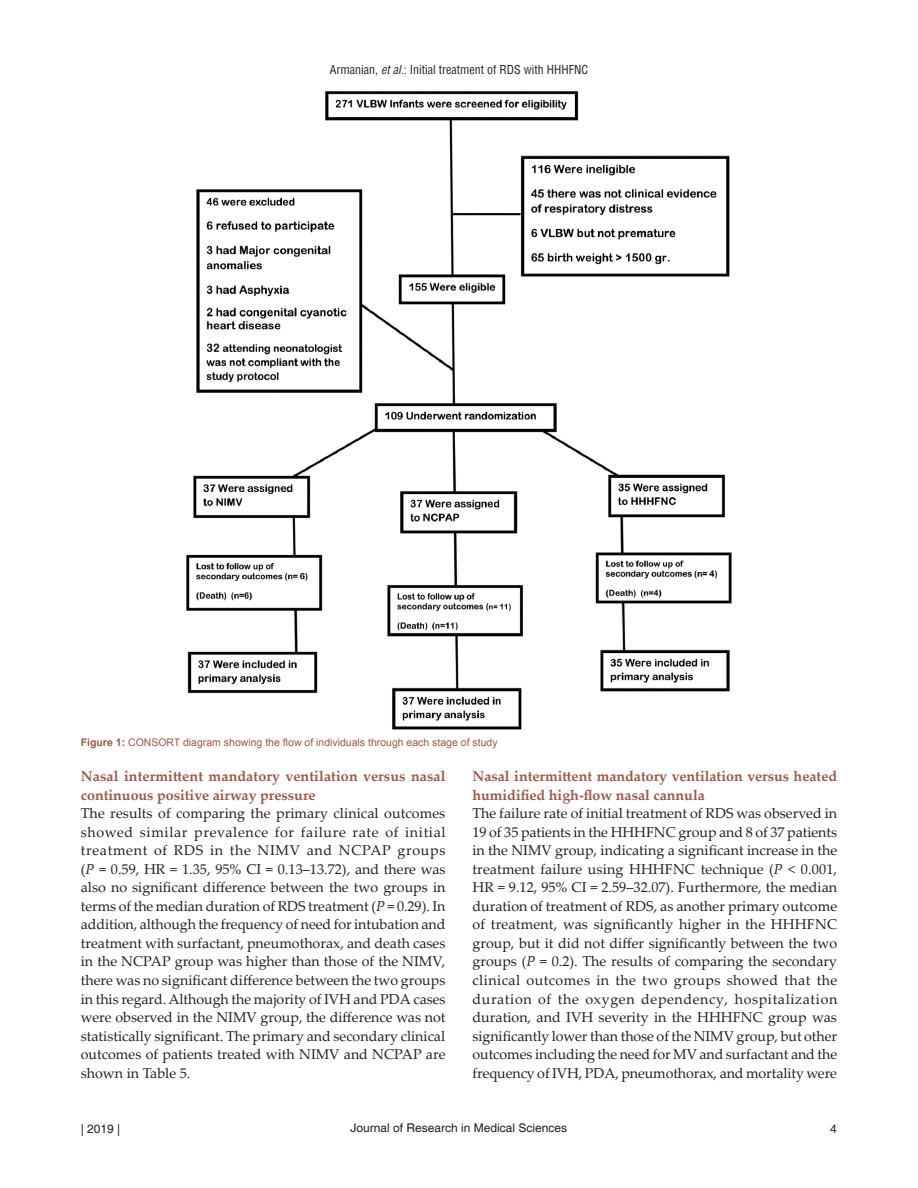
<style>
.page{position:relative;width:918px;height:1188px;background:#fff}
.page>*{position:absolute;margin:0;border:0;box-sizing:border-box;transform-origin:0 0}
.TX{font:14.25px/18.5px "Palatino Linotype";letter-spacing:-.005em;color:#231f20;text-align:justify}
.t1{font:700 14.25px/18.6px "Palatino Linotype";color:#a25641}
.t2{font:condensed 12px "Helvetica";color:#231f20}
.t3{font:12px "Helvetica";color:#231f20}
.FGC{font:10.5px "Arial";color:#a25641}
.s1{font-style:italic}
.s2{font-weight:700}
</style>
<div class="page">
<img style="left:187px;top:92px;width:544px;height:637px">
<p class="t2" style="left:330px;top:62px;width:260px">Armanian, <span class="s1">et al</span>.: Initial treatment of RDS with HHHFNC</p>
<p class="FGC" style="left:81px;top:735px;width:418px"><span class="s2">Figure 1:</span> CONSORT diagram showing the flow of individuals through each stage of study</p>
<h2 class="t1" style="left:81px;top:767px;width:366px">Nasal intermittent mandatory ventilation versus nasal continuous positive airway pressure</h2>
<p class="TX" style="left:81px;top:804px;width:366px">The results of comparing the primary clinical outcomes showed similar prevalence for failure rate of initial treatment of RDS in the NIMV and NCPAP groups (<span class="s1">P</span> = 0.59, HR = 1.35, 95% CI = 0.13–13.72), and there was also no significant difference between the two groups in terms of the median duration of RDS treatment (<span class="s1">P</span> = 0.29). In addition, although the frequency of need for intubation and treatment with surfactant, pneumothorax, and death cases in the NCPAP group was higher than those of the NIMV, there was no significant difference between the two groups in this regard. Although the majority of IVH and PDA cases were observed in the NIMV group, the difference was not statistically significant. The primary and secondary clinical outcomes of patients treated with NIMV and NCPAP are shown in Table 5.</p>
<h2 class="t1" style="left:472px;top:767px;width:366px">Nasal intermittent mandatory ventilation versus heated humidified high‑flow nasal cannula</h2>
<p class="TX" style="left:472px;top:804px;width:366px">The failure rate of initial treatment of RDS was observed in 19 of 35 patients in the HHHFNC group and 8 of 37 patients in the NIMV group, indicating a significant increase in the treatment failure using HHHFNC technique (<span class="s1">P</span> &lt; 0.001, HR = 9.12, 95% CI = 2.59–32.07). Furthermore, the median duration of treatment of RDS, as another primary outcome of treatment, was significantly higher in the HHHFNC group, but it did not differ significantly between the two groups (<span class="s1">P</span> = 0.2). The results of comparing the secondary clinical outcomes in the two groups showed that the duration of the oxygen dependency, hospitalization duration, and IVH severity in the HHHFNC group was significantly lower than those of the NIMV group, but other outcomes including the need for MV and surfactant and the frequency of IVH, PDA, pneumothorax, and mortality were</p>
<p class="t3" style="left:81px;top:1122px;width:41px">| 2019 |</p>
<p class="t3" style="left:351px;top:1121px;width:218px">Journal of Research in Medical Sciences</p>
<p class="t3" style="left:830px;top:1122px;width:8px">4</p>
</div>
